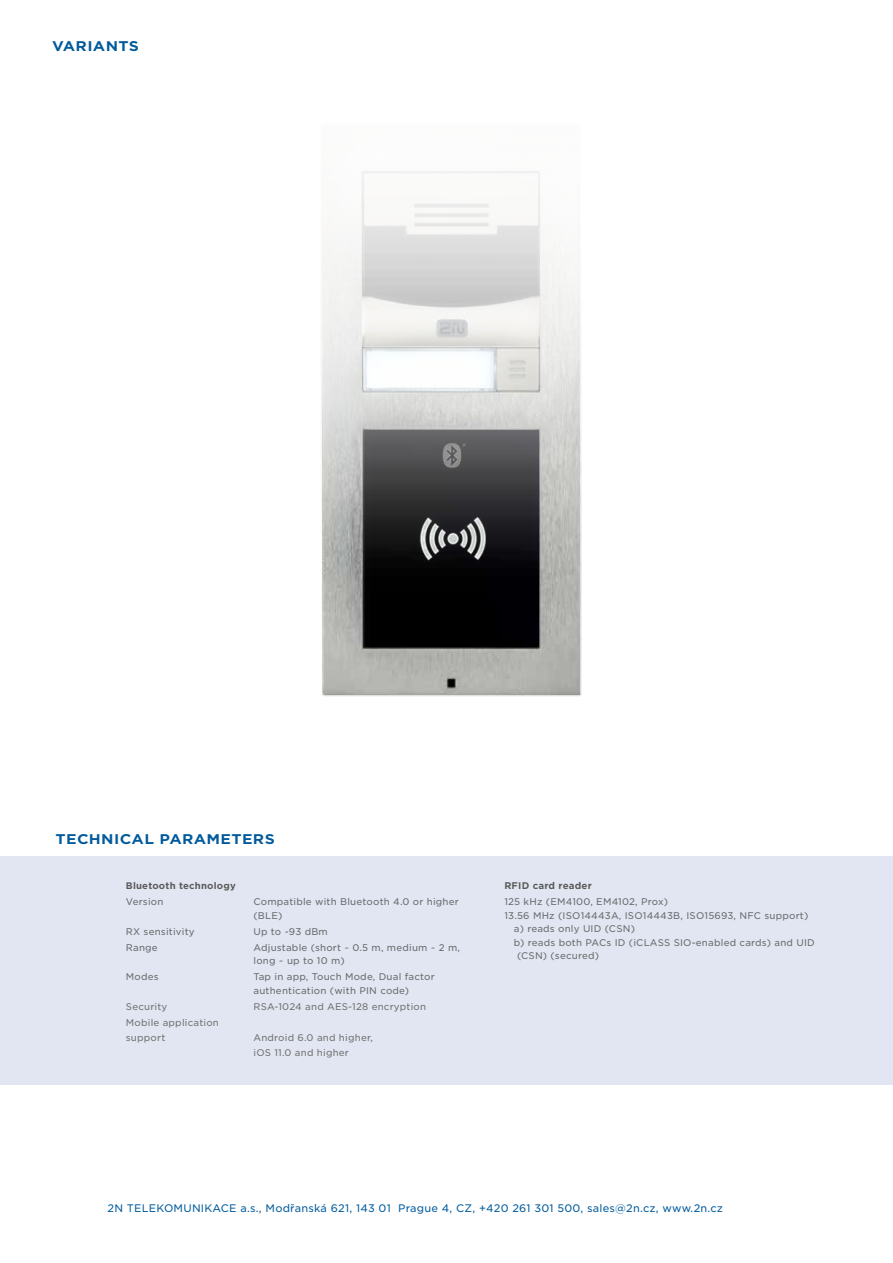
<style>
.page{position:relative;width:893px;height:1263px;background:#fff}
.page>*{position:absolute;margin:0;border:0;box-sizing:border-box;transform-origin:0 0}
.t1{font:700 13.5px "Gotham S Sm";letter-spacing:.02em;color:#005a9c;scale:1.11 1}
.t2{font:10.5px "Gotham S Sm";letter-spacing:.02em;color:#005b9d}
.t3{font:9.3px/13.5px "Gotham S Sm";letter-spacing:.02em;color:#676a6b}
.t4{font:9.3px/15px "Gotham S Sm";letter-spacing:.02em;color:#70706f}
.t5{font:700 9.3px "Gotham S Sm";letter-spacing:.02em;color:#585856}
.t6{font:700 9.15px "Gotham S Sm";letter-spacing:.02em;color:#585856}
</style>
<div class="page">
<img style="left:322px;top:646px;width:260px;height:50px">
<div style="left:0;top:856px;width:893px;height:229px;background:#e1e6f2"></div>
<img style="left:321px;top:171px;width:261px;height:475px">
<h1 class="t1" style="left:52px;top:37px;width:80px">VARIANTS</h1>
<h1 class="t1" style="left:56px;top:829px;width:199px">TECHNICAL PARAMETERS</h1>
<p class="t6" style="left:126px;top:880px;width:111px">Bluetooth technology</p>
<p class="t3" style="left:126px;top:895px;width:39px">Version</p>
<p class="t3" style="left:253px;top:895px;width:207px">Compatible with Bluetooth 4.0 or higher (BLE)</p>
<p class="t3" style="left:126px;top:924px;width:70px">RX sensitivity</p>
<p class="t3" style="left:253px;top:924px;width:76px">Up to -93 dBm</p>
<p class="t3" style="left:126px;top:940px;width:33px">Range</p>
<p class="t3" style="left:253px;top:940px;width:208px">Adjustable (short ~ 0.5 m, medium ~ 2 m, long ~ up to 10 m)</p>
<p class="t3" style="left:126px;top:970px;width:34px">Modes</p>
<p class="t3" style="left:253px;top:970px;width:183px">Tap in app, Touch Mode, Dual factor authentication (with PIN code)</p>
<p class="t4" style="left:126px;top:998px;width:43px">Security</p>
<p class="t4" style="left:253px;top:998px;width:174px">RSA-1024 and AES-128 encryption</p>
<p class="t4" style="left:126px;top:1014px;width:95px">Mobile application support</p>
<p class="t4" style="left:253px;top:1029px;width:121px">Android 6.0 and higher, iOS 11.0 and higher</p>
<p class="t5" style="left:504px;top:880px;width:89px">RFID card reader</p>
<p class="t3" style="left:504px;top:895px;width:165px">125 kHz (EM4100, EM4102, Prox)</p>
<p class="t3" style="left:504px;top:908px;width:306px">13.56 MHz (ISO14443A, ISO14443B, ISO15693, NFC support)</p>
<p class="t3" style="left:514px;top:922px;width:123px">a) reads only UID (CSN)</p>
<p class="t3" style="left:514px;top:935px;width:302px">b) reads both PACs ID (iCLASS SIO-enabled cards) and UID</p>
<p class="t3" style="left:517px;top:949px;width:84px">(CSN) (secured)</p>
<p class="t2" style="left:108px;top:1201px;width:617px">2N TELEKOMUNIKACE a.s., Modřanská 621, 143 01 Prague 4, CZ, +420 261 301 500, sales@2n.cz, www.2n.cz</p>
</div>
